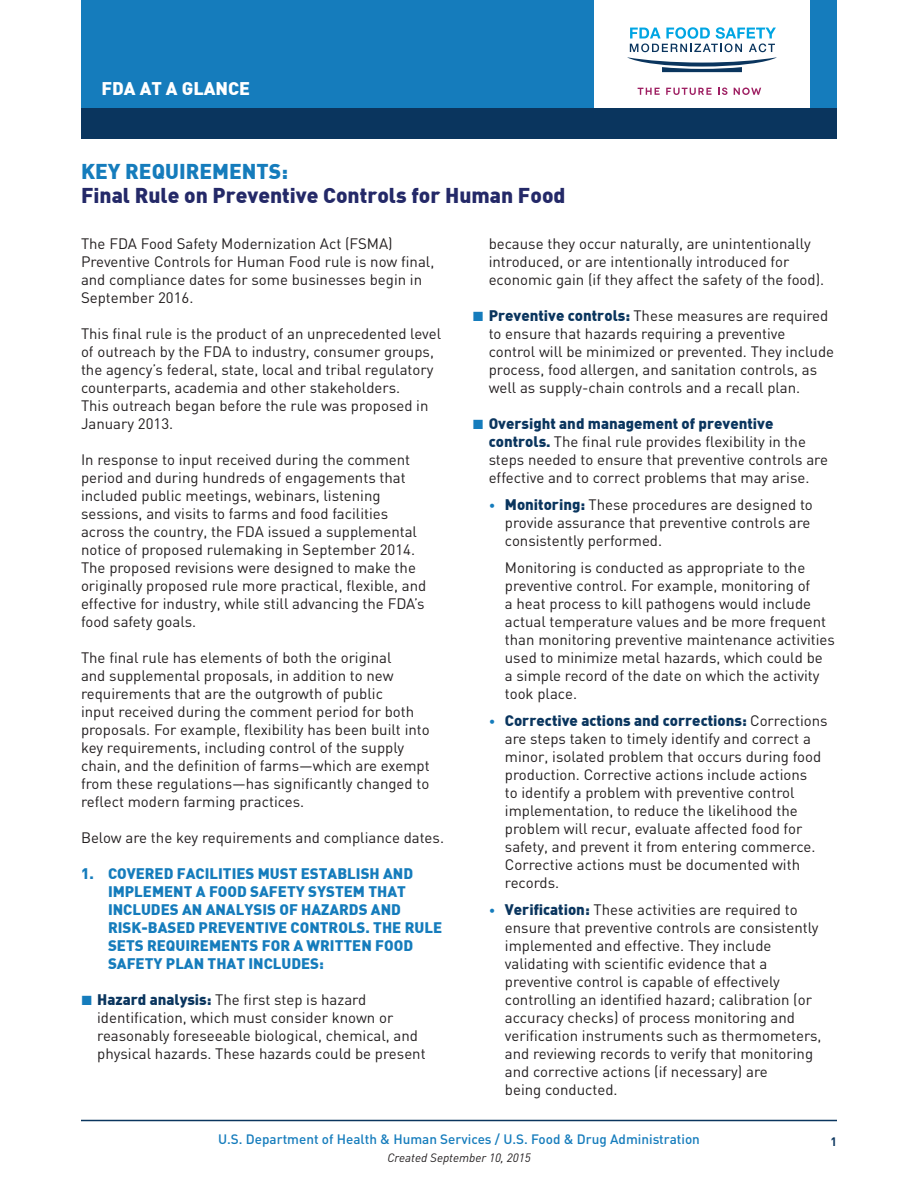
<style>
.page{position:relative;width:918px;height:1188px;background:#fff}
.page>*{position:absolute;margin:0;border:0;box-sizing:border-box;transform-origin:0 0}
.t1{font:900 21px "DIN";color:#242968}
.t2{font:900 21px "DIN";color:#157cbc}
.t3{font:900 18px "DIN";color:#fff}
.FSMA_body_copy{font:15px/18px "DIN";color:#231f20}
.FSMA_bullet_2{font:15px/18px "DIN";color:#231f20}
.t4{font:900 15px/18px "DIN";color:#157cbc}
.t5{font:500 13.5px "DIN";color:#157cbc}
.t6{font:italic 12px "DIN";color:#231f20}
.t7{font:12px "DIN Bold";color:#0a355e}
.s1{font-weight:900;color:#0a355e}
.s2{font-size:12.75px;color:#157cbc}
</style>
<div class="page">
<div style="left:81px;top:0;width:756px;height:117px;background:#157cbc"></div>
<div style="left:594px;top:0;width:216px;height:108px;background:#fff"></div>
<div style="left:81px;top:108px;width:756px;height:30px;background:#0a355e"></div>
<hr style="left:81px;top:1120px;width:756px;height:1px;background:#0a355e">
<svg style="left:627px;top:27px;width:150px;height:45px"></svg>
<svg style="left:638px;top:88px;width:22px;height:7px"></svg>
<svg style="left:666px;top:88px;width:46px;height:7px"></svg>
<svg style="left:718px;top:88px;width:9px;height:7px"></svg>
<svg style="left:734px;top:88px;width:27px;height:7px"></svg>
<p class="t3" style="left:102px;top:77px;width:150px">FDA AT A GLANCE</p>
<p class="t2" style="left:81px;top:157px;width:209px">KEY REQUIREMENTS:</p>
<p class="t1" style="left:81px;top:181px;width:486px">Final Rule on Preventive Controls for Human Food</p>
<p class="FSMA_body_copy" style="left:81px;top:235px;width:355px">The FDA Food Safety Modernization Act (FSMA)<br>Preventive Controls for Human Food rule is now final, and compliance dates for some businesses begin in September 2016.</p>
<p class="FSMA_body_copy" style="left:81px;top:325px;width:362px">This final rule is the product of an unprecedented level of outreach by the FDA to industry, consumer groups, the agency’s federal, state, local and tribal regulatory counterparts, academia and other stakeholders.<br>This outreach began before the rule was proposed in January 2013.</p>
<p class="FSMA_body_copy" style="left:81px;top:451px;width:347px">In response to input received during the comment period and during hundreds of engagements that included public meetings, webinars, listening sessions, and visits to farms and food facilities across the country, the FDA issued a supplemental notice of proposed rulemaking in September 2014.<br>The proposed revisions were designed to make the originally proposed rule more practical, flexible, and effective for industry, while still advancing the FDA’s food safety goals.</p>
<p class="FSMA_body_copy" style="left:81px;top:649px;width:350px">The final rule has elements of both the original<br>and supplemental proposals, in addition to new requirements that are the outgrowth of public<br>input received during the comment period for both proposals. For example, flexibility has been built into key requirements, including control of the supply chain, and the definition of farms—which are exempt from these regulations—has significantly changed to reflect modern farming practices.</p>
<p class="FSMA_body_copy" style="left:81px;top:829px;width:365px">Below are the key requirements and compliance dates.</p>
<p class="t4" style="left:108px;top:864px;width:336px;text-indent:-27px">1. COVERED FACILITIES MUST ESTABLISH AND IMPLEMENT A FOOD SAFETY SYSTEM THAT INCLUDES AN ANALYSIS OF HAZARDS AND RISK-BASED PREVENTIVE CONTROLS. THE RULE SETS REQUIREMENTS FOR A WRITTEN FOOD SAFETY PLAN THAT INCLUDES:</p>
<p class="FSMA_body_copy" style="left:97px;top:991px;width:330px"><span class="s1">Hazard analysis:</span> The first step is hazard identification, which must consider known or reasonably foreseeable biological, chemical, and physical hazards. These hazards could be present</p>
<p class="FSMA_body_copy" style="left:489px;top:235px;width:337px">because they occur naturally, are unintentionally introduced, or are intentionally introduced for economic gain (if they affect the safety of the food).</p>
<p class="FSMA_body_copy" style="left:489px;top:307px;width:347px"><span class="s1">Preventive controls:</span> These measures are required to ensure that hazards requiring a preventive control will be minimized or prevented. They include process, food allergen, and sanitation controls, as well as supply-chain controls and a recall plan.</p>
<p class="FSMA_body_copy" style="left:489px;top:415px;width:341px"><span class="s1">Oversight and management of preventive controls.</span> The final rule provides flexibility in the steps needed to ensure that preventive controls are effective and to correct problems that may arise.</p>
<p class="FSMA_body_copy" style="left:505px;top:496px;width:309px;text-indent:-16px"><span class="s2">•</span> <span class="s1">Monitoring:</span> These procedures are designed to provide assurance that preventive controls are consistently performed.</p>
<p class="FSMA_bullet_2" style="left:505px;top:559px;width:332px">Monitoring is conducted as appropriate to the preventive control. For example, monitoring of<br>a heat process to kill pathogens would include actual temperature values and be more frequent than monitoring preventive maintenance activities used to minimize metal hazards, which could be<br>a simple record of the date on which the activity took place.</p>
<p class="FSMA_body_copy" style="left:505px;top:712px;width:324px;text-indent:-16px"><span class="s2">•</span> <span class="s1">Corrective actions and corrections:</span> Corrections are steps taken to timely identify and correct a minor, isolated problem that occurs during food production. Corrective actions include actions<br>to identify a problem with preventive control implementation, to reduce the likelihood the problem will recur, evaluate affected food for safety, and prevent it from entering commerce.<br>Corrective actions must be documented with records.</p>
<p class="FSMA_body_copy" style="left:505px;top:901px;width:318px;text-indent:-16px"><span class="s2">•</span> <span class="s1">Verification:</span> These activities are required to ensure that preventive controls are consistently implemented and effective. They include validating with scientific evidence that a preventive control is capable of effectively controlling an identified hazard; calibration (or accuracy checks) of process monitoring and verification instruments such as thermometers, and reviewing records to verify that monitoring and corrective actions (if necessary) are<br>being conducted.</p>
<p class="t5" style="left:218px;top:1130px;width:483px">U.S. Department of Health &amp; Human Services / U.S. Food &amp; Drug Administration</p>
<p class="t7" style="left:830px;top:1134px;width:8px">1</p>
<p class="t6" style="left:387px;top:1150px;width:145px">Created September 10, 2015</p>
</div>
